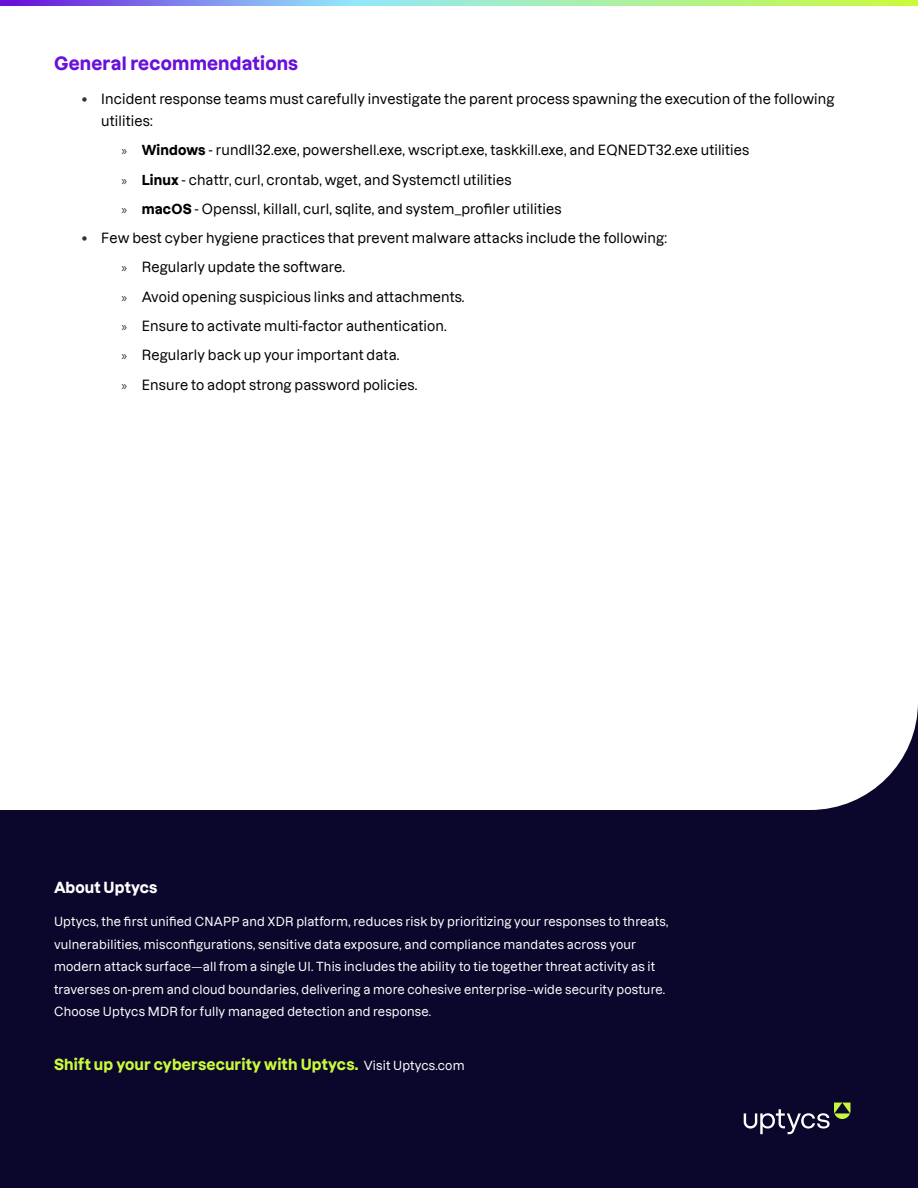
<style>
.page{position:relative;width:918px;height:1188px;background:#0b062b}
.page>*{position:absolute;margin:0;border:0;box-sizing:border-box;transform-origin:0 0}
.t1{font:700 18px "Dazzed";letter-spacing:.01em;color:#6910d9}
.t2{font:700 15px "Dazzed";letter-spacing:.01em;color:#cafa3c}
.t3{font:700 15px "Dazzed";letter-spacing:.01em;color:#fff}
.t4{font:500 13.5px/29.2px "Dazzed";letter-spacing:.01em;color:#000}
.t5{font:500 12px/22.5px "Dazzed";letter-spacing:.015em;color:#fff}
.s1{color:#333}
.s2{font-family:"Myriad Pro";font-weight:400;color:#333}
.s3{font-weight:700}
.s4{font-weight:500;font-size:12px;color:#fff}
</style>
<div class="page">
<div style="left:0;top:5px;width:918px;height:805px;background:#fff"></div>
<svg style="left:0;top:0;width:918px;height:5px;background:#9bc4b9"></svg>
<svg style="left:744px;top:1103px;width:106px;height:31px"></svg>
<h1 class="t1" style="left:54px;top:49px;width:246px">General recommendations</h1>
<p class="t4" style="left:101px;top:86px;width:735px;line-height:22.5px;text-indent:-20px"><span class="s1">•</span> Incident response teams must carefully investigate the parent process spawning the execution of the following utilities:</p>
<p class="t4" style="left:122px;top:134px;width:629px"><span class="s2">»</span> <span class="s3">Windows</span> - rundll32.exe, powershell.exe, wscript.exe, taskkill.exe, and EQNEDT32.exe utilities <span class="s2">»</span> <span class="s3">Linux</span> - chattr, curl, crontab, wget, and Systemctl utilities<br><span class="s2">»</span> <span class="s3">macOS</span> - Openssl, killall, curl, sqlite, and system_profiler utilities</p>
<p class="t4" style="left:122px;top:222px;width:547px;text-indent:-40px"><span class="s1">•</span> Few best cyber hygiene practices that prevent malware attacks include the following: <span class="s2">»</span> Regularly update the software.<br><span class="s2">»</span> Avoid opening suspicious links and attachments.<br><span class="s2">»</span> Ensure to activate multi-factor authentication.<br><span class="s2">»</span> Regularly back up your important data.<br><span class="s2">»</span> Ensure to adopt strong password policies.</p>
<p class="t3" style="left:54px;top:875px;width:105px">About Uptycs</p>
<p class="t5" style="left:54px;top:909px;width:616px">Uptycs, the first unified CNAPP and XDR platform, reduces risk by prioritizing your responses to threats, vulnerabilities, misconfigurations, sensitive data exposure, and compliance mandates across your modern attack surface—all from a single UI. This includes the ability to tie together threat activity as it traverses on-prem and cloud boundaries, delivering a more cohesive enterprise–wide security posture.<br>Choose Uptycs MDR for fully managed detection and response.</p>
<p class="t2" style="left:54px;top:1052px;width:412px">Shift up your cybersecurity with Uptycs. <span class="s4">Visit Uptycs.com</span></p>
</div>
